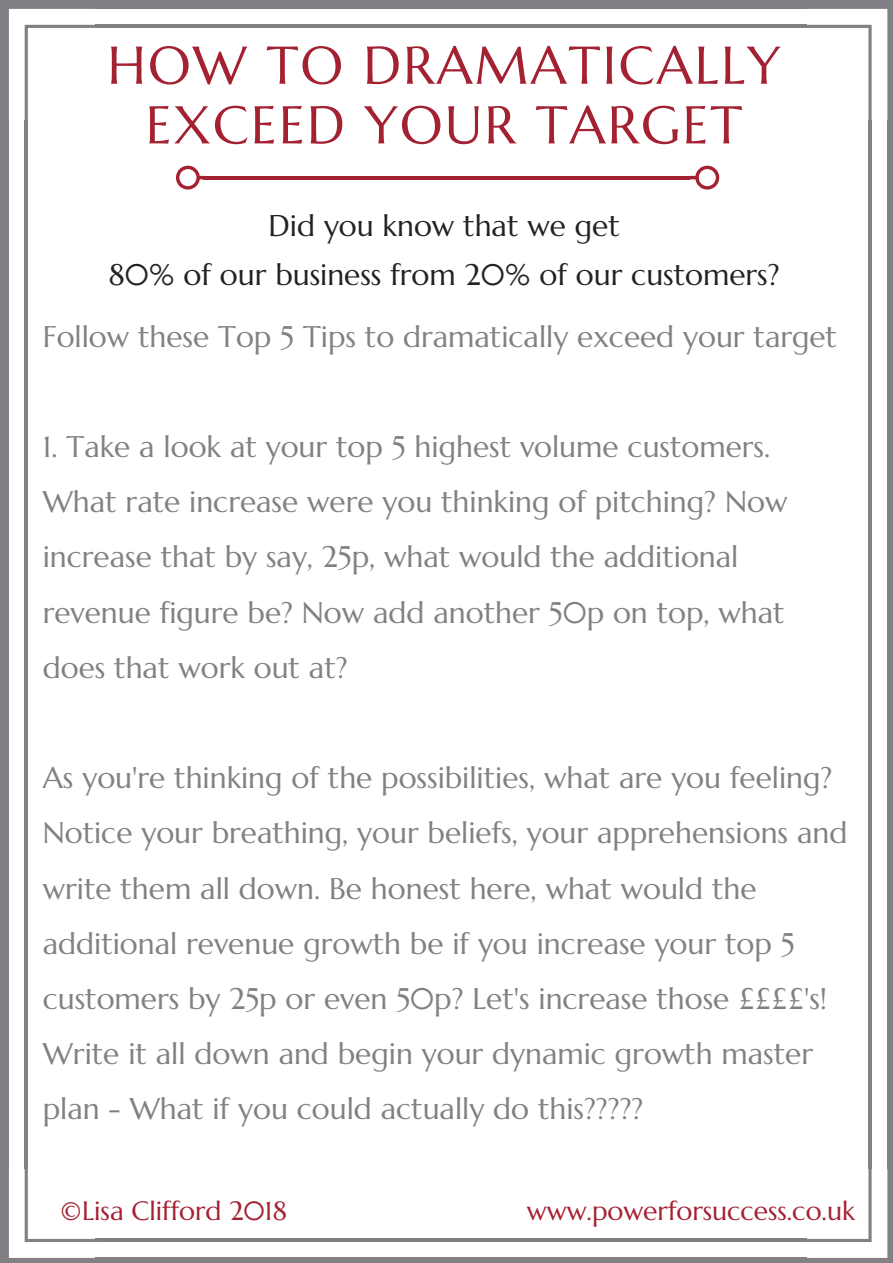
<style>
.page{position:relative;width:893px;height:1263px;background:#fff}
.page>*{position:absolute;margin:0;border:0;box-sizing:border-box;transform-origin:0 0}
.t1{font:52.95px/59.7px "Marcellus";letter-spacing:.04em;color:#a42132;text-align:center}
.t2{font:29.85px/55.2px "Marcellus";color:#828084}
.t3{font:29.85px/49.5px "Marcellus";color:#222;text-align:center}
.t4{font:26.55px "Marcellus";color:#a42132}
</style>
<div class="page">
<svg style="left:0;top:0;width:97px;height:122px"></svg>
<div style="left:0;top:120px;width:9px;height:1048px;background:#828084"></div>
<hr style="left:25px;top:120px;width:3px;height:1048px;background:#828084">
<svg style="left:0;top:1166px;width:97px;height:97px"></svg>
<div style="left:95px;top:1258px;width:711px;height:5px;background:#828084"></div>
<hr style="left:95px;top:1239px;width:711px;height:3px;background:#828084">
<svg style="left:804px;top:1168px;width:89px;height:95px"></svg>
<div style="left:887px;top:120px;width:6px;height:1048px;background:#828084"></div>
<hr style="left:868px;top:120px;width:4px;height:1048px;background:#828084">
<svg style="left:804px;top:0;width:89px;height:120px"></svg>
<div style="left:95px;top:0;width:711px;height:9px;background:#828084"></div>
<hr style="left:95px;top:25px;width:711px;height:3px;background:#828084">
<hr style="left:204px;top:176px;width:486px;height:3px;background:#a42132">
<svg style="left:176px;top:166px;width:29px;height:24px"></svg>
<svg style="left:689px;top:166px;width:30px;height:24px"></svg>
<h1 class="t1" style="left:107px;top:35px;width:675px">HOW TO DRAMATICALLY<br>EXCEED YOUR TARGET</h1>
<p class="t3" style="left:109px;top:200px;width:672px">Did you know that we get<br>80% of our business from 20% of our customers?</p>
<p class="t2" style="left:43px;top:309px;width:796px">Follow these Top 5 Tips to dramatically exceed your target</p>
<p class="t2" style="left:43px;top:419px;width:746px">1. Take a look at your top 5 highest volume customers.<br>What rate increase were you thinking of pitching? Now increase that by say, 25p, what would the additional revenue figure be? Now add another 50p on top, what does that work out at?</p>
<p class="t2" style="left:43px;top:750px;width:806px">As you're thinking of the possibilities, what are you feeling?<br>Notice your breathing, your beliefs, your apprehensions and write them all down. Be honest here, what would the additional revenue growth be if you increase your top 5 customers by 25p or even 50p? Let's increase those ££££'s!<br>Write it all down and begin your dynamic growth master plan - What if you could actually do this?????</p>
<p class="t4" style="left:60px;top:1194px;width:229px">©Lisa Clifford 2018</p>
<p class="t4" style="left:527px;top:1194px;width:329px">www.powerforsuccess.co.uk</p>
</div>
